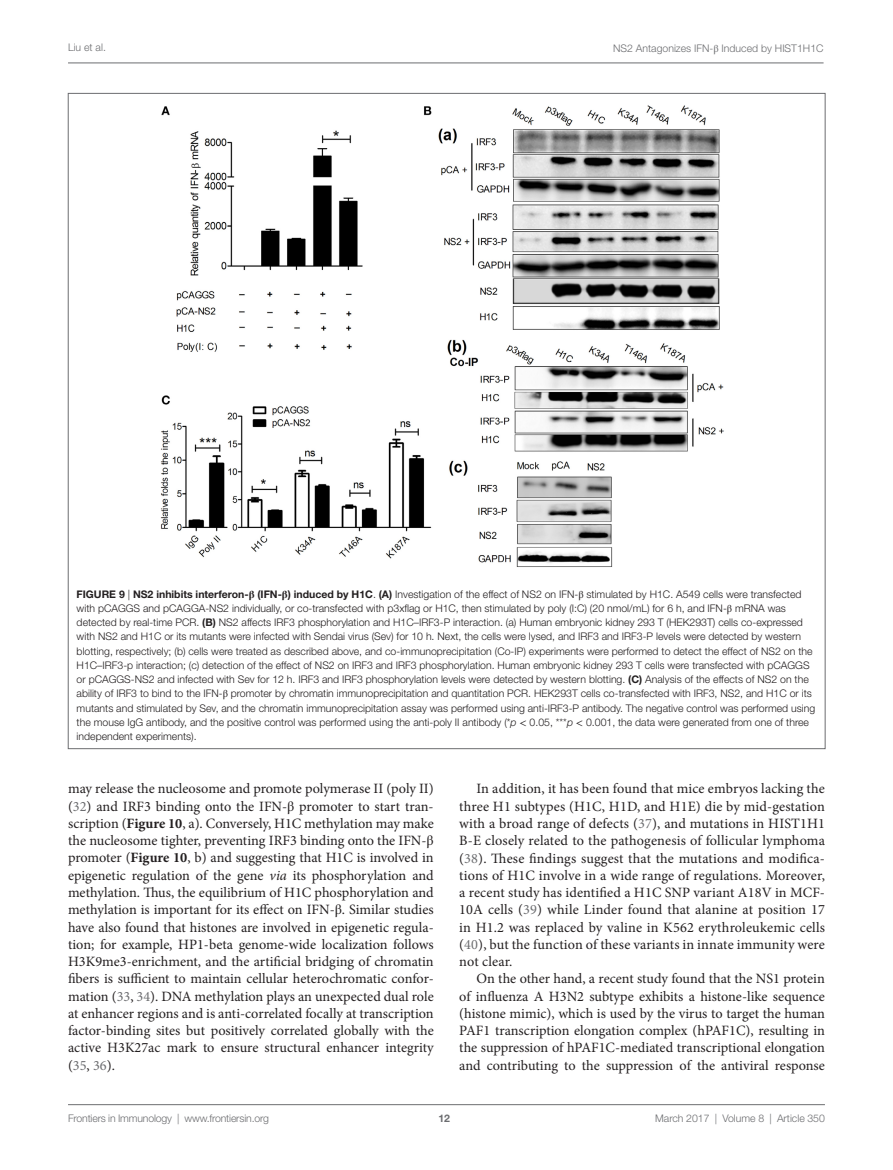
<style>
.page{position:relative;width:893px;height:1170px;background:#fff}
.page>*{position:absolute;margin:0;border:0;box-sizing:border-box;transform-origin:0 0}
.t1{font:14.25px/17.2px "Minion Pro";color:#231f20;text-align:justify}
.t2{font:300 10.5px/14.2px "Helvetica Neue LT Std";color:#231f20}
.t3{font:300 10.5px "Helvetica Neue LT Std";color:#6c6d70}
.t4{font:700 10.5px "Helvetica Neue LT Std";color:#6c6d70}
.s1{font-family:"STIX General";font-weight:400}
.s2{font-weight:700}
.s3{font-family:"STIX General";font-weight:700}
.s4{font-style:italic}
.s5{color:#6c6d70}
.s6{font-family:"STIX General"}
</style>
<div class="page">
<img style="left:160px;top:105px;width:564px;height:462px">
<hr style="left:68px;top:63px;width:756px;height:1px;background:#6c6d70">
<hr style="left:68px;top:1104px;width:757px;height:1px;background:#6c6d70">
<p class="t3" style="left:68px;top:41px;width:39px">Liu et al.</p>
<p class="t3" style="left:613px;top:42px;width:212px">NS2 Antagonizes IFN-<span class="s1">β</span> Induced by HIST1H1C</p>
<p class="t2" style="left:77px;top:586px;width:740px"><span class="s2">FIG URE 9</span> | <span class="s2">NS2 inhibits interferon-</span><span class="s3">β</span> <span class="s2">(IFN-</span><span class="s3">β</span><span class="s2">) induced by H1C</span>. <span class="s2">(A)</span> Investigation of the effect of NS2 on IFN-<span class="s1">β</span> stimulated by H1C. A549 cells were transfected with pCAGGS and pCAGGA-NS2 individually, or co-transfected with p3xflag or H1C, then stimulated by poly (I:C) (20 nmol/mL) for 6 h, and IFN-<span class="s1">β</span> mRNA was detected by real-time PCR. <span class="s2">(B)</span> NS2 affects IRF3 phosphorylation and H1C–IRF3-P interaction. (a) Human embryonic kidney 293 T (HEK293T) cells co-expressed with NS2 and H1C or its mutants were infected with Sendai virus (Sev) for 10 h. Next, the cells were lysed, and IRF3 and IRF3-P levels were detected by western blotting, respectively; (b) cells were treated as described above, and co-immunoprecipitation (Co-IP) experiments were performed to detect the effect of NS2 on the H1C–IRF3-p interaction; (c) detection of the effect of NS2 on IRF3 and IRF3 phosphorylation. Human embryonic kidney 293 T cells were transfected with pCAGGS or pCAGGS-NS2 and infected with Sev for 12 h. IRF3 and IRF3 phosphorylation levels were detected by western blotting. <span class="s2">(C)</span> Analysis of the effects of NS2 on the ability of IRF3 to bind to the IFN-<span class="s1">β</span> promoter by chromatin immunoprecipitation and quantitation PCR. HEK293T cells co-transfected with IRF3, NS2, and H1C or its mutants and stimulated by Sev, and the chromatin immunoprecipitation assay was performed using anti-IRF3-P antibody. The negative control was performed using the mouse IgG antibody, and the positive control was performed using the anti-poly II antibody (*<span class="s4">p</span> <span class="s1">&lt;</span> 0.05, ***<span class="s4">p</span> <span class="s1">&lt;</span> 0.001, the data were generated from one of three independent experiments).</p>
<p class="t1" style="left:68px;top:780px;width:367px">may release the nucleosome and promote polymerase II (poly II) (<span class="s5">32</span>) and IRF3 binding onto the IFN-<span class="s6">β</span> promoter to start tran&shy;scription (<span class="s2">Figure 10</span>, a). Conversely, H1C methylation may make the nucleosome tighter, preventing IRF3 binding onto the IFN-<span class="s6">β </span>promoter (<span class="s2">Figure 10</span>, b) and suggesting that H1C is involved in epigenetic regulation of the gene <span class="s4">via</span> its phosphorylation and methylation. Thus, the equilibrium of H1C phosphorylation and methylation is important for its effect on IFN-<span class="s6">β</span>. Similar studies have also found that histones are involved in epigenetic regula&shy;tion; for example, HP1-beta genome-wide localization follows H3K9me3-enrichment, and the artificial bridging of chromatin fibers is sufficient to maintain cellular heterochromatic confor&shy;mation (<span class="s5">33</span>, <span class="s5">34</span>). DNA methylation plays an unexpected dual role at enhancer regions and is anti-correlated focally at transcription factor-binding sites but positively correlated globally with the active H3K27ac mark to ensure structural enhancer integrity (<span class="s5">35</span>, <span class="s5">36</span>).</p>
<p class="t1" style="left:459px;top:780px;width:367px;text-indent:17px">In addition, it has been found that mice embryos lacking the three H1 subtypes (H1C, H1D, and H1E) die by mid-gestation with a broad range of defects (<span class="s5">37</span>), and mutations in HIST1H1<br>B-E closely related to the pathogenesis of follicular lymphoma (<span class="s5">38</span>). These findings suggest that the mutations and modifica&shy;tions of H1C involve in a wide range of regulations. Moreover, a recent study has identified a H1C SNP variant A18V in MCF-10A cells (<span class="s5">39</span>) while Linder found that alanine at position 17 in H1.2 was replaced by valine in K562 erythroleukemic cells (<span class="s5">40</span>), but the function of these variants in innate immunity were not clear.</p>
<p class="t1" style="left:459px;top:970px;width:367px;text-indent:17px">On the other hand, a recent study found that the NS1 protein of influenza A H3N2 subtype exhibits a histone-like sequence (histone mimic), which is used by the virus to target the human PAF1 transcription elongation complex (hPAF1C), resulting in the suppression of hPAF1C-mediated transcriptional elongation and contributing to the suppression of the antiviral response</p>
<p class="t3" style="left:68px;top:1111px;width:203px">Frontiers in Immunology | www.frontiersin.org</p>
<p class="t3" style="left:655px;top:1111px;width:171px">March 2017 | Volume 8 | Article 350</p>
<p class="t4" style="left:439px;top:1111px;width:13px">12</p>
</div>
